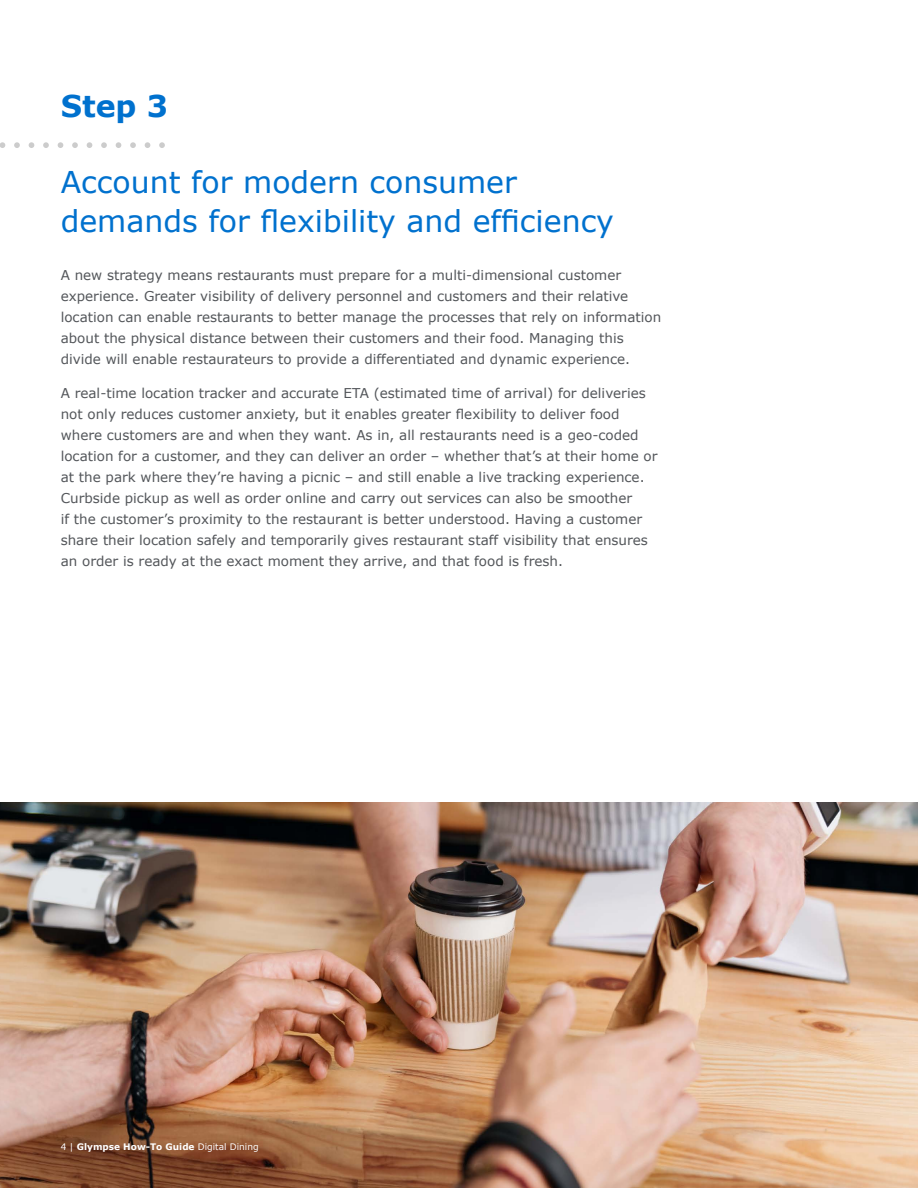
<style>
.page{position:relative;width:918px;height:1188px;background:#fff}
.page>*{position:absolute;margin:0;border:0;box-sizing:border-box;transform-origin:0 0}
.t1{font:30px/39px "Verdana";color:#0071ce}
.t2{font:700 30px "Verdana";color:#0071ce}
.t3{font:13.5px/21px "Verdana";color:#53565a}
.t4{font:700 9px "Verdana";color:#fff}
.s1{font-weight:400}
</style>
<div class="page">
<img style="left:0;top:802px;width:918px;height:386px">
<svg style="left:58px;top:142px;width:5px;height:6px"></svg>
<svg style="left:72px;top:142px;width:6px;height:6px"></svg>
<svg style="left:87px;top:142px;width:5px;height:6px"></svg>
<svg style="left:101px;top:142px;width:6px;height:6px"></svg>
<svg style="left:0;top:142px;width:5px;height:6px"></svg>
<svg style="left:116px;top:142px;width:5px;height:6px"></svg>
<svg style="left:14px;top:142px;width:6px;height:6px"></svg>
<svg style="left:130px;top:142px;width:6px;height:6px"></svg>
<svg style="left:29px;top:142px;width:5px;height:6px"></svg>
<svg style="left:145px;top:142px;width:5px;height:6px"></svg>
<svg style="left:43px;top:142px;width:6px;height:6px"></svg>
<svg style="left:159px;top:142px;width:6px;height:6px"></svg>
<h1 class="t2" style="left:61px;top:87px;width:109px">Step 3</h1>
<h1 class="t1" style="left:61px;top:163px;width:555px">Account for modern consumer demands for flexibility and efficiency</h1>
<p class="t3" style="left:61px;top:264px;width:602px">A new strategy means restaurants must prepare for a multi-dimensional customer experience. Greater visibility of delivery personnel and customers and their relative location can enable restaurants to better manage the processes that rely on information about the physical distance between their customers and their food. Managing this divide will enable restaurateurs to provide a differentiated and dynamic experience.</p>
<p class="t3" style="left:61px;top:383px;width:598px">A real-time location tracker and accurate ETA (estimated time of arrival) for deliveries not only reduces customer anxiety, but it enables greater flexibility to deliver food where customers are and when they want. As in, all restaurants need is a geo-coded location for a customer, and they can deliver an order – whether that’s at their home or at the park where they’re having a picnic – and still enable a live tracking experience.<br>Curbside pickup as well as order online and carry out services can also be smoother<br>if the customer’s proximity to the restaurant is better understood. Having a customer share their location safely and temporarily gives restaurant staff visibility that ensures an order is ready at the exact moment they arrive, and that food is fresh.</p>
<p class="t4" style="left:61px;top:1140px;width:199px"><span class="s1">4 |</span> Glympse How-To Guide <span class="s1">Digital Dining</span></p>
</div>
